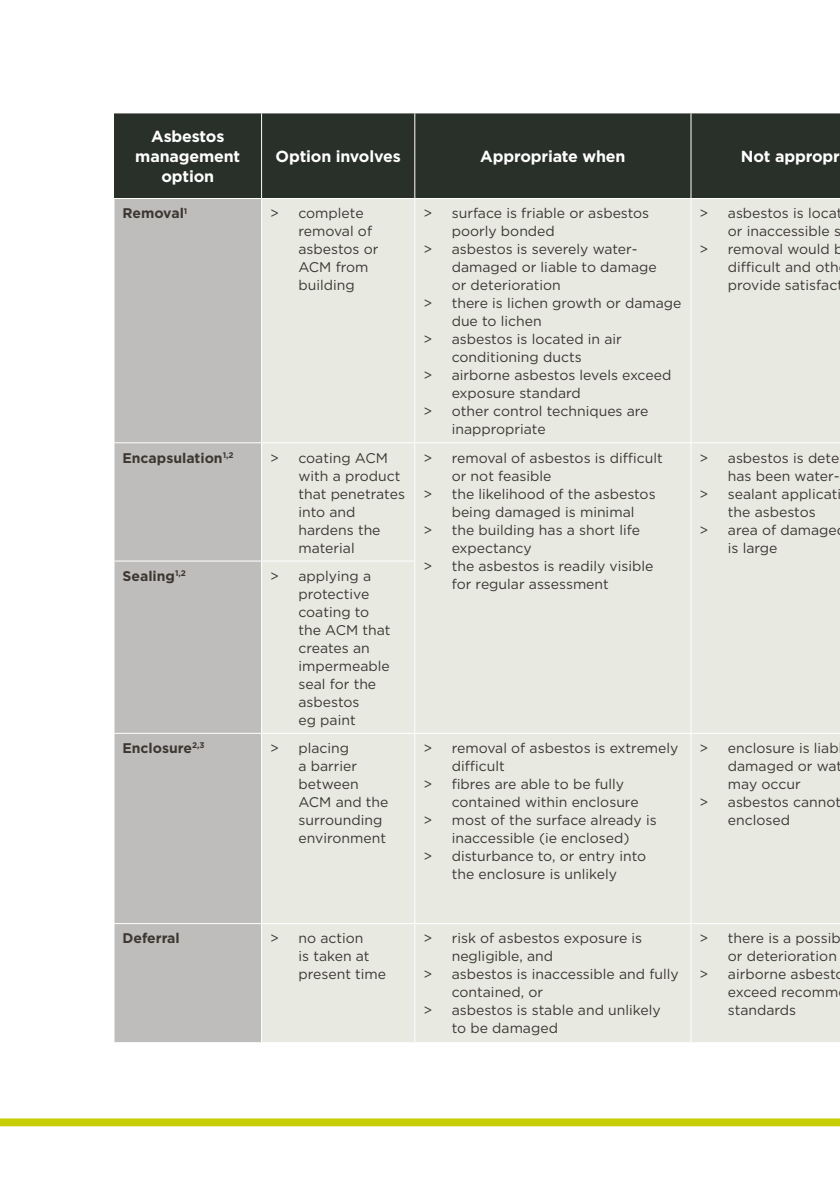
<style>
.page{position:relative;width:840px;height:1191px;background:#fff}
.page>*{position:absolute;margin:0;border:0;box-sizing:border-box;transform-origin:0 0}
.t1{font:700 16px/20px "Gotham";letter-spacing:-.01em;color:#fff;text-align:center}
.t2{font:14px/18px "Gotham";color:#3d3732}
.t3{font:700 14px "Gotham";color:#3d3732}
</style>
<div class="page">
<div style="left:114px;top:113px;width:725px;height:85px;background:#292f29"></div>
<div style="left:114px;top:199px;width:147px;height:843px;background:#bebdbc"></div>
<div style="left:262px;top:199px;width:577px;height:843px;background:#e8eae2"></div>
<hr style="left:414px;top:199px;width:1px;height:243px;background:#fff">
<hr style="left:690px;top:199px;width:1px;height:243px;background:#fff">
<hr style="left:113px;top:442px;width:148px;height:1px;background:#fff">
<hr style="left:261px;top:442px;width:153px;height:1px;background:#fff">
<hr style="left:414px;top:442px;width:276px;height:1px;background:#fff">
<hr style="left:414px;top:443px;width:1px;height:117px;background:#fff">
<hr style="left:690px;top:442px;width:149px;height:1px;background:#fff">
<hr style="left:690px;top:443px;width:1px;height:118px;background:#fff">
<hr style="left:690px;top:561px;width:1px;height:172px;background:#fff">
<hr style="left:113px;top:560px;width:148px;height:1px;background:#fff">
<hr style="left:261px;top:560px;width:154px;height:1px;background:#fff">
<hr style="left:414px;top:561px;width:1px;height:172px;background:#fff">
<hr style="left:113px;top:733px;width:148px;height:1px;background:#fff">
<hr style="left:261px;top:733px;width:153px;height:1px;background:#fff">
<hr style="left:414px;top:733px;width:276px;height:1px;background:#fff">
<hr style="left:414px;top:734px;width:1px;height:189px;background:#fff">
<hr style="left:690px;top:733px;width:149px;height:1px;background:#fff">
<hr style="left:690px;top:734px;width:1px;height:189px;background:#fff">
<hr style="left:261px;top:113px;width:1px;height:85px;background:#fff">
<hr style="left:414px;top:113px;width:1px;height:85px;background:#fff">
<hr style="left:690px;top:113px;width:1px;height:85px;background:#fff">
<hr style="left:113px;top:923px;width:148px;height:1px;background:#fff">
<hr style="left:261px;top:923px;width:153px;height:1px;background:#fff">
<hr style="left:414px;top:923px;width:276px;height:1px;background:#fff">
<hr style="left:414px;top:924px;width:1px;height:118px;background:#fff">
<hr style="left:690px;top:923px;width:149px;height:1px;background:#fff">
<hr style="left:690px;top:924px;width:1px;height:118px;background:#fff">
<p class="t1" style="left:135px;top:127px;width:106px">Asbestos management option</p>
<p class="t1" style="left:275px;top:147px;width:127px">Option involves</p>
<p class="t1" style="left:480px;top:147px;width:147px">Appropriate when</p>
<p class="t1" style="left:740px;top:147px;width:100px">Not appropr</p>
<p class="t3" style="left:122px;top:204px;width:66px">Removal<sup>1</sup></p>
<p class="t2" style="left:298px;top:204px;width:81px;text-indent:-28px">&gt; complete removal of asbestos or<br>ACM from building</p>
<p class="t2" style="left:423px;top:204px;width:227px">&gt; surface is friable or asbestos</p>
<p class="t2" style="left:451px;top:222px;width:105px">poorly bonded</p>
<p class="t2" style="left:423px;top:240px;width:216px">&gt; asbestos is severely water-</p>
<p class="t2" style="left:451px;top:258px;width:206px">damaged or liable to damage</p>
<p class="t2" style="left:451px;top:276px;width:110px">or deterioration</p>
<p class="t2" style="left:423px;top:294px;width:259px">&gt; there is lichen growth or damage</p>
<p class="t2" style="left:451px;top:312px;width:91px">due to lichen</p>
<p class="t2" style="left:423px;top:330px;width:200px">&gt; asbestos is located in air</p>
<p class="t2" style="left:451px;top:348px;width:131px">conditioning ducts</p>
<p class="t2" style="left:423px;top:366px;width:249px">&gt; airborne asbestos levels exceed</p>
<p class="t2" style="left:451px;top:384px;width:130px">exposure standard</p>
<p class="t2" style="left:423px;top:402px;width:227px">&gt; other control techniques are</p>
<p class="t2" style="left:451px;top:420px;width:95px">inappropriate</p>
<p class="t3" style="left:122px;top:448px;width:112px">Encapsulation<sup>1,2</sup></p>
<p class="t2" style="left:298px;top:448px;width:108px;text-indent:-28px">&gt; coating ACM with a product that penetrates into and hardens the material</p>
<p class="t2" style="left:423px;top:448px;width:241px">&gt; removal of asbestos is difficult</p>
<p class="t2" style="left:451px;top:466px;width:101px">or not feasible</p>
<p class="t2" style="left:423px;top:484px;width:234px">&gt; the likelihood of the asbestos</p>
<p class="t2" style="left:451px;top:502px;width:184px">being damaged is minimal</p>
<p class="t2" style="left:423px;top:520px;width:218px">&gt; the building has a short life</p>
<p class="t2" style="left:451px;top:538px;width:82px">expectancy</p>
<p class="t2" style="left:423px;top:556px;width:231px">&gt; the asbestos is readily visible</p>
<p class="t2" style="left:451px;top:574px;width:159px">for regular assessment</p>
<p class="t3" style="left:122px;top:566px;width:65px">Sealing<sup>1,2</sup></p>
<p class="t2" style="left:298px;top:566px;width:93px;text-indent:-28px">&gt; applying a protective coating to the ACM that creates an impermeable seal for the asbestos<br>eg paint</p>
<p class="t3" style="left:122px;top:739px;width:84px">Enclosure<sup>2,3</sup></p>
<p class="t2" style="left:298px;top:739px;width:91px;text-indent:-28px">&gt; placing<br>a barrier between<br>ACM and the surrounding environment</p>
<p class="t2" style="left:423px;top:739px;width:256px">&gt; removal of asbestos is extremely</p>
<p class="t2" style="left:451px;top:757px;width:54px">difficult</p>
<p class="t2" style="left:423px;top:775px;width:202px">&gt; fibres are able to be fully</p>
<p class="t2" style="left:451px;top:793px;width:188px">contained within enclosure</p>
<p class="t2" style="left:423px;top:811px;width:235px">&gt; most of the surface already is</p>
<p class="t2" style="left:451px;top:829px;width:179px">inaccessible (ie enclosed)</p>
<p class="t2" style="left:423px;top:847px;width:224px">&gt; disturbance to, or entry into</p>
<p class="t2" style="left:451px;top:865px;width:167px">the enclosure is unlikely</p>
<p class="t2" style="left:699px;top:204px;width:144px">&gt; asbestos is locat</p>
<p class="t2" style="left:727px;top:222px;width:115px">or inaccessible s</p>
<p class="t2" style="left:699px;top:240px;width:145px">&gt; removal would b</p>
<p class="t2" style="left:727px;top:258px;width:112px">difficult and oth</p>
<p class="t2" style="left:727px;top:276px;width:111px">provide satisfac</p>
<p class="t2" style="left:699px;top:448px;width:141px">&gt; asbestos is dete</p>
<p class="t2" style="left:727px;top:466px;width:113px">has been water-</p>
<p class="t2" style="left:699px;top:484px;width:143px">&gt; sealant applicati</p>
<p class="t2" style="left:727px;top:502px;width:89px">the asbestos</p>
<p class="t2" style="left:699px;top:520px;width:139px">&gt; area of damage</p>
<p class="t2" style="left:727px;top:538px;width:51px">is large</p>
<p class="t2" style="left:699px;top:739px;width:141px">&gt; enclosure is liab</p>
<p class="t2" style="left:727px;top:757px;width:116px">damaged or wat</p>
<p class="t2" style="left:727px;top:775px;width:74px">may occur</p>
<p class="t2" style="left:699px;top:793px;width:143px">&gt; asbestos cannot</p>
<p class="t2" style="left:727px;top:811px;width:64px">enclosed</p>
<p class="t3" style="left:122px;top:929px;width:59px">Deferral</p>
<p class="t2" style="left:298px;top:929px;width:89px;text-indent:-28px">&gt; no action<br>is taken at present time</p>
<p class="t2" style="left:423px;top:929px;width:220px">&gt; risk of asbestos exposure is</p>
<p class="t2" style="left:451px;top:947px;width:103px">negligible, and</p>
<p class="t2" style="left:423px;top:965px;width:257px">&gt; asbestos is inaccessible and fully</p>
<p class="t2" style="left:451px;top:983px;width:93px">contained, or</p>
<p class="t2" style="left:423px;top:1001px;width:239px">&gt; asbestos is stable and unlikely</p>
<p class="t2" style="left:451px;top:1019px;width:108px">to be damaged</p>
<p class="t2" style="left:699px;top:929px;width:143px">&gt; there is a possib</p>
<p class="t2" style="left:727px;top:947px;width:110px">or deterioration</p>
<p class="t2" style="left:699px;top:965px;width:138px">&gt; airborne asbest</p>
<p class="t2" style="left:727px;top:983px;width:112px">exceed recomm</p>
<p class="t2" style="left:727px;top:1001px;width:70px">standards</p>
</div>
